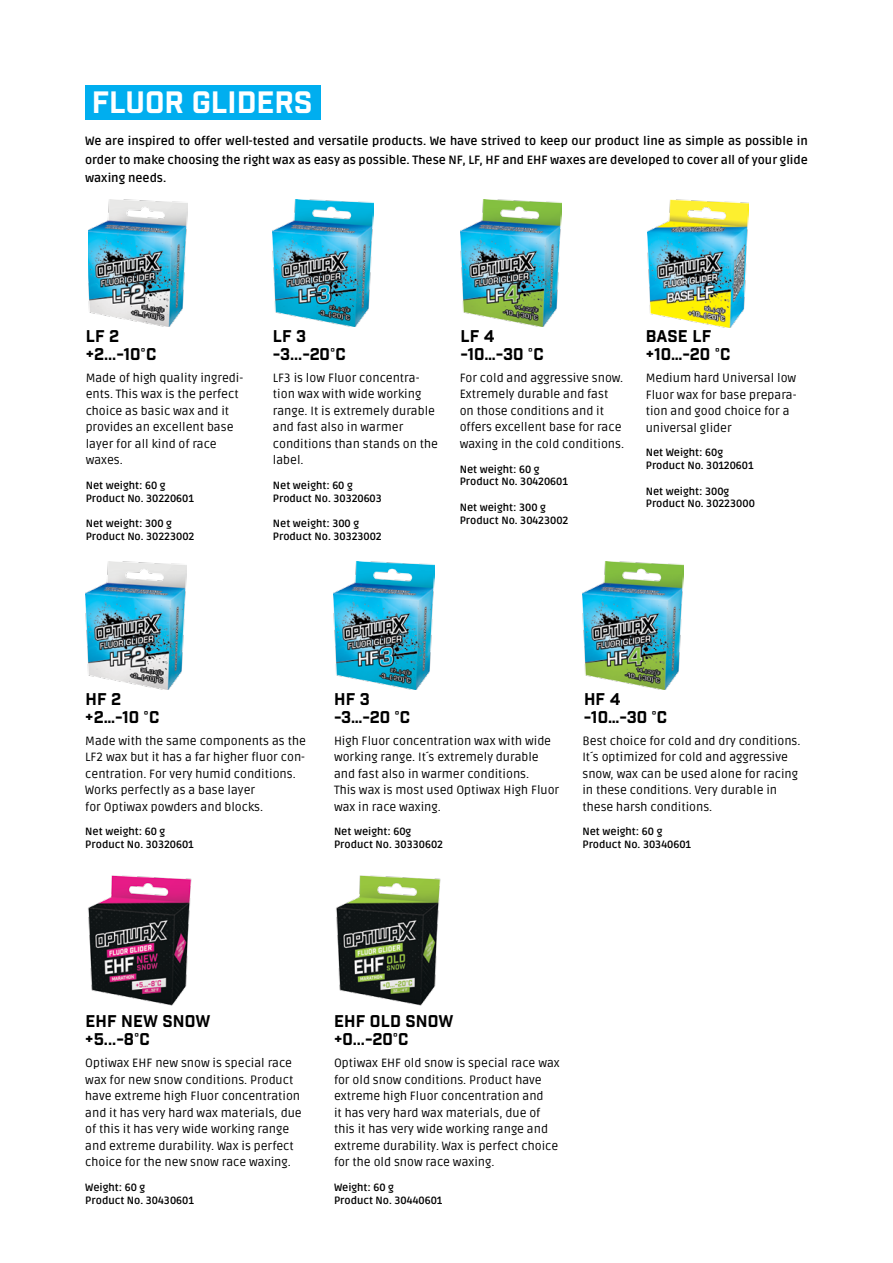
<style>
.page{position:relative;width:893px;height:1263px;background:#fff}
.page>*{position:absolute;margin:0;border:0;box-sizing:border-box;transform-origin:0 0}
.t1{font:30px "Industry Inc Base";color:#fff}
.t2{font:16.5px/18px "Industry Inc Base";color:#000}
.t3{font:12px/16.5px "Ruda";color:#000}
.t4{font:700 12px/18.8px "Ruda";color:#000;text-align:justify}
.t5{font:700 10.5px/12.8px "Ruda";color:#000}
</style>
<div class="page">
<div style="left:86px;top:85px;width:235px;height:34px;background:#00aeef"></div>
<img style="left:86px;top:562px;width:101px;height:127px">
<img style="left:333px;top:562px;width:101px;height:127px">
<img style="left:582px;top:562px;width:101px;height:127px">
<img style="left:88px;top:199px;width:100px;height:128px">
<img style="left:273px;top:199px;width:101px;height:128px">
<img style="left:460px;top:199px;width:101px;height:128px">
<img style="left:88px;top:875px;width:104px;height:131px">
<img style="left:336px;top:875px;width:105px;height:131px">
<img style="left:647px;top:199px;width:101px;height:128px">
<h1 class="t1" style="left:92px;top:84px;width:19px">FLUOR</h1>
<h1 class="t1" style="left:192px;top:84px;width:18px">GLIDERS</h1>
<p class="t4" style="left:85px;top:131px;width:724px">We are inspired to offer well-tested and versatile products. We have strived to keep our product line as simple as possible in order to make choosing the right wax as easy as possible. These NF, LF, HF and EHF waxes are developed to cover all of your glide waxing needs.</p>
<h2 class="t2" style="left:86px;top:328px;width:70px">LF 2 +2...-10°C</h2>
<p class="t3" style="left:86px;top:369px;width:159px">Made of high quality ingredi&shy;ents. This wax is the perfect choice as basic wax and it provides an excellent base layer for all kind of race waxes.</p>
<p class="t5" style="left:86px;top:478px;width:110px">Net weight: 60 g<br>Product No. 30220601</p>
<p class="t5" style="left:86px;top:517px;width:110px">Net weight: 300 g<br>Product No. 30223002</p>
<h2 class="t2" style="left:273px;top:328px;width:73px">LF 3 -3...-20°C</h2>
<h2 class="t2" style="left:460px;top:328px;width:83px">LF 4 -10…-30 °C</h2>
<h2 class="t2" style="left:646px;top:328px;width:22px">BASE</h2>
<h2 class="t2" style="left:646px;top:328px;width:84px;text-indent:47px">LF +10…-20 °C</h2>
<p class="t3" style="left:273px;top:369px;width:167px">LF3 is low Fluor concentra&shy;tion wax with wide working range. It is extremely durable and fast also in warmer conditions than stands on the label.</p>
<p class="t5" style="left:273px;top:478px;width:111px">Net weight: 60 g<br>Product No. 30320603</p>
<p class="t5" style="left:273px;top:517px;width:110px">Net weight: 300 g<br>Product No. 30323002</p>
<p class="t3" style="left:460px;top:369px;width:166px">For cold and aggressive snow.<br>Extremely durable and fast on those conditions and it offers excellent base for race waxing in the cold conditions.</p>
<p class="t5" style="left:460px;top:462px;width:110px">Net weight: 60 g<br>Product No. 30420601</p>
<p class="t5" style="left:460px;top:500px;width:110px">Net weight: 300 g<br>Product No. 30423002</p>
<p class="t3" style="left:646px;top:369px;width:152px">Medium hard Universal low<br>Fluor wax for base prepara&shy;tion and good choice for a universal glider</p>
<p class="t5" style="left:646px;top:446px;width:109px">Net Weight: 60g<br>Product No. 30120601</p>
<p class="t5" style="left:646px;top:484px;width:111px">Net weight: 300g<br>Product No. 30223000</p>
<h2 class="t2" style="left:85px;top:691px;width:74px">HF 2 +2…-10 °C</h2>
<h2 class="t2" style="left:334px;top:691px;width:76px">HF 3 -3…-20 °C</h2>
<h2 class="t2" style="left:584px;top:691px;width:83px">HF 4 -10…-30 °C</h2>
<p class="t3" style="left:85px;top:732px;width:222px">Made with the same components as the LF2 wax but it has a far higher fluor con&shy;centration. For very humid conditions.<br>Works perfectly as a base layer<br>for Optiwax powders and blocks.</p>
<p class="t5" style="left:85px;top:825px;width:110px">Net weight: 60 g<br>Product No. 30320601</p>
<p class="t3" style="left:334px;top:732px;width:227px">High Fluor concentration wax with wide working range. It´s extremely durable and fast also in warmer conditions.<br>This wax is most used Optiwax High Fluor wax in race waxing.</p>
<p class="t5" style="left:334px;top:825px;width:111px">Net weight: 60g<br>Product No. 30330602</p>
<p class="t3" style="left:582px;top:732px;width:220px">Best choice for cold and dry conditions.<br>It´s optimized for cold and aggressive snow, wax can be used alone for racing in these conditions. Very durable in these harsh conditions.</p>
<p class="t5" style="left:582px;top:825px;width:110px">Net weight: 60 g<br>Product No. 30340601</p>
<h2 class="t2" style="left:85px;top:1013px;width:113px;text-indent:36px">NEW SNOW +5...-8°C</h2>
<h2 class="t2" style="left:334px;top:1013px;width:11px">EHF</h2>
<h2 class="t2" style="left:370px;top:1013px;width:11px">OLD</h2>
<h2 class="t2" style="left:334px;top:1013px;width:107px;text-indent:71px">SNOW +0...-20°C</h2>
<h2 class="t2" style="left:85px;top:1013px;width:11px">EHF</h2>
<p class="t3" style="left:85px;top:1054px;width:218px">Optiwax EHF new snow is special race wax for new snow conditions. Product have extreme high Fluor concentration and it has very hard wax materials, due of this it has very wide working range and extreme durability. Wax is perfect choice for the new snow race waxing.</p>
<p class="t5" style="left:85px;top:1180px;width:110px">Weight: 60 g<br>Product No. 30430601</p>
<p class="t3" style="left:334px;top:1054px;width:227px">Optiwax EHF old snow is special race wax for old snow conditions. Product have extreme high Fluor concentration and<br>it has very hard wax materials, due of this it has very wide working range and extreme durability. Wax is perfect choice for the old snow race waxing.</p>
<p class="t5" style="left:334px;top:1180px;width:110px">Weight: 60 g<br>Product No. 30440601</p>
</div>
